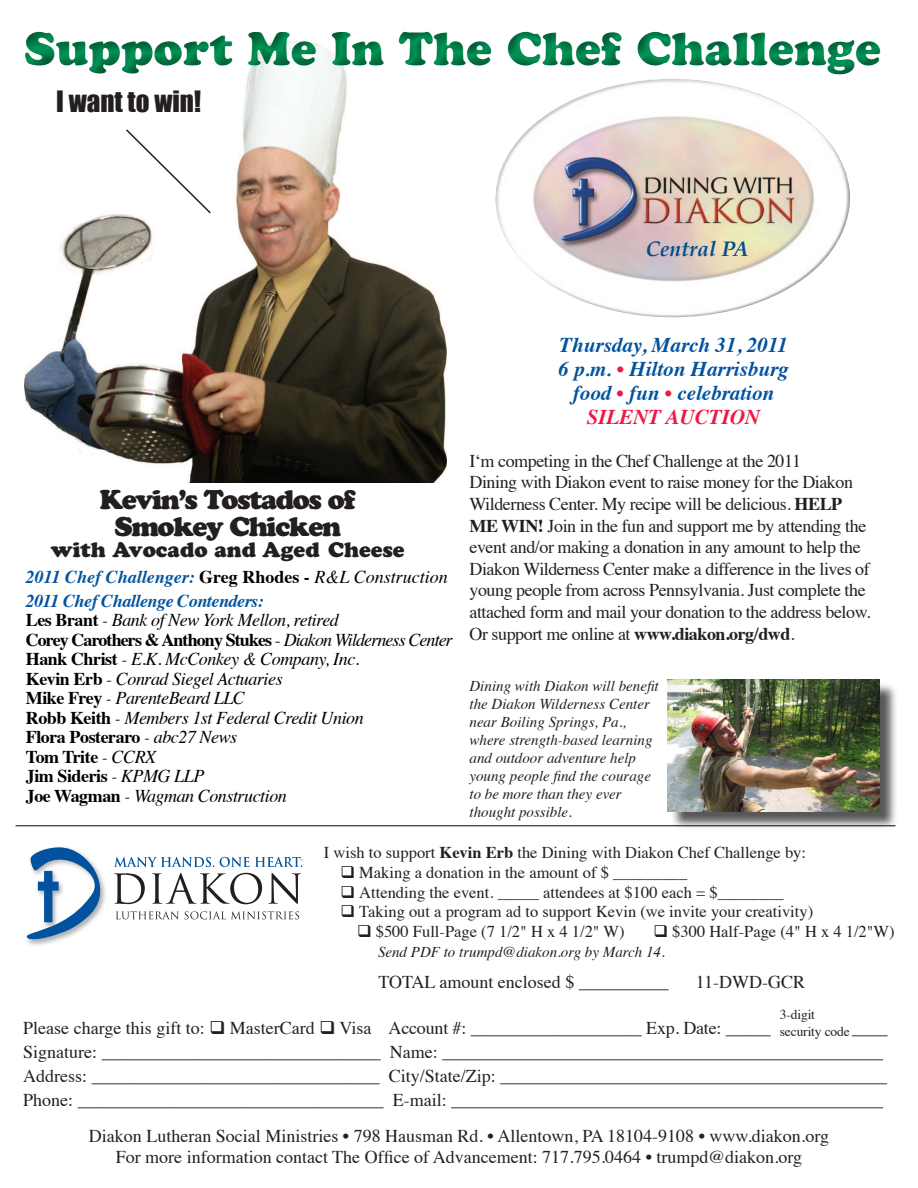
<style>
.page{position:relative;width:918px;height:1188px;background:#fff}
.page>*{position:absolute;margin:0;border:0;box-sizing:border-box;transform-origin:0 0}
.t1{font:46.5px "Cooper Black Std";color:#009556}
.t2{font:27px "Cooper Black Std";letter-spacing:-.05em;color:#231f20}
.t3{font:27px "Impact";color:#231f20}
.t4{font:italic 700 21px "Times";color:#01539e}
.t5{font:21px "Cooper Black Std";color:#231f20}
.t6{font:italic 700 21px "Times";color:#ed1748}
.t7{font:italic 700 21px "Palatino";color:#004c8c}
.t8{font:18px "Times";color:#231f20}
.t9{font:18px/21.6px "Times";letter-spacing:-.025em;color:#231f20}
.t10{font:italic 18px "Times";letter-spacing:-.025em;color:#000}
.t11{font:700 18px "Times";letter-spacing:-.025em;color:#000}
.t12{font:700 18px "Times";letter-spacing:-.05em;color:#000}
.t13{font:italic 700 18px "Times";color:#01539e}
.t14{font:italic 700 18px "Times";letter-spacing:-.025em;color:#01539e}
.t15{font:16.5px "Times";color:#231f20}
.t16{font:italic 15px/18px "Times";color:#231f20}
.t17{font:13.5px "Times";letter-spacing:-.01em;color:#231f20}
.s1{font-style:normal;color:#000}
.s2{font-weight:400;color:#000}
.s3{font-weight:700;font-style:normal}
.s4{font-weight:400}
.s5{font-weight:400;font-style:italic}
.s6{color:#ed1748}
.s7{font-weight:700}
</style>
<div class="page">
<img style="left:24px;top:91px;width:423px;height:392px">
<div style="left:16px;top:21px;width:877px;height:70px;background:#231f20;opacity:.6"></div>
<svg style="left:114px;top:873px;width:31px;height:31px"></svg>
<svg style="left:152px;top:873px;width:110px;height:31px"></svg>
<svg style="left:268px;top:873px;width:33px;height:31px"></svg>
<svg style="left:116px;top:911px;width:63px;height:8px"></svg>
<svg style="left:185px;top:911px;width:114px;height:8px"></svg>
<svg style="left:114px;top:857px;width:100px;height:10px"></svg>
<img style="left:28px;top:881px;width:77px;height:65px">
<svg style="left:26px;top:847px;width:77px;height:95px"></svg>
<svg style="left:220px;top:857px;width:82px;height:10px"></svg>
<hr style="left:16px;top:825px;width:880px;height:1px;background:#231f20">
<img style="left:495px;top:79px;width:358px;height:238px">
<div style="left:670px;top:682px;width:228px;height:148px;background:#231f20;opacity:.75"></div>
<img style="left:668px;top:680px;width:211px;height:132px">
<svg style="left:124px;top:128px;width:88px;height:87px"></svg>
<h1 class="t1" style="left:24px;top:21px;width:858px">Support Me In The Chef Challenge</h1>
<p class="t3" style="left:56px;top:81px;width:146px">I want to win!</p>
<p class="t7" style="left:646px;top:233px;width:104px">Central PA</p>
<p class="t2" style="left:100px;top:483px;width:257px">Kevin’s Tostados of</p>
<p class="t2" style="left:114px;top:510px;width:228px">Smokey Chicken</p>
<p class="t5" style="left:51px;top:537px;width:355px">with Avocado and Aged Cheese</p>
<p class="t13" style="left:26px;top:560px;width:423px">2011 Chef Challenger: <span class="s1">Greg Rhodes -</span> <span class="s2">R&amp;L Construction</span></p>
<p class="t14" style="left:26px;top:584px;width:240px">2011 Chef Challenge Contenders:</p>
<p class="t10" style="left:26px;top:605px;width:315px"><span class="s3">Les Brant</span> - Bank of New York Mellon, retired</p>
<p class="t12" style="left:26px;top:622px;width:429px">Corey Carothers &amp; Anthony Stukes <span class="s4">-</span> <span class="s5">Diakon Wilderness Center</span></p>
<p class="t10" style="left:26px;top:644px;width:335px"><span class="s3">Hank Christ</span> - E.K. McConkey &amp; Company, Inc.</p>
<p class="t10" style="left:26px;top:663px;width:258px"><span class="s3">Kevin Erb</span> - Conrad Siegel Actuaries</p>
<p class="t10" style="left:26px;top:683px;width:221px"><span class="s3">Mike Frey</span> - ParenteBeard LLC</p>
<p class="t10" style="left:26px;top:702px;width:340px"><span class="s3">Robb Keith</span> - Members 1st Federal Credit Union</p>
<p class="t11" style="left:26px;top:720px;width:213px">Flora Posteraro <span class="s5">- abc27 News</span></p>
<p class="t11" style="left:26px;top:739px;width:132px">Tom Trite <span class="s5">- CCRX</span></p>
<p class="t11" style="left:26px;top:759px;width:180px">Jim Sideris <span class="s5">- KPMG LLP</span></p>
<p class="t10" style="left:26px;top:780px;width:263px"><span class="s3">Joe Wagman</span> - Wagman Construction</p>
<p class="t4" style="left:559px;top:325px;width:230px">Thursday, March 31, 2011</p>
<p class="t4" style="left:558px;top:349px;width:232px">6 p.m. <span class="s6">•</span> Hilton Harrisburg</p>
<p class="t4" style="left:573px;top:373px;width:203px">food <span class="s6">•</span> fun <span class="s6">•</span> celebration</p>
<p class="t6" style="left:587px;top:397px;width:175px">SILENT AUCTION</p>
<p class="t9" style="left:470px;top:449px;width:333px">I‘m competing in the Chef Challenge at the 2011</p>
<p class="t9" style="left:470px;top:470px;width:403px">Dining with Diakon event to raise money for the Diakon Wilderness Center. My recipe will be delicious. <span class="s7">HELP ME WIN!</span> Join in the fun and support me by attending the event and/or making a donation in any amount to help the Diakon Wilderness Center make a difference in the lives of young people from across Pennsylvania. Just complete the attached form and mail your donation to the address below.<br>Or support me online at <span class="s7">www.diakon.org/dwd</span>.</p>
<p class="t16" style="left:470px;top:676px;width:191px">Dining with Diakon will benefit the Diakon Wilderness Center near Boiling Springs, Pa., where strength-based learning and outdoor adventure help young people find the courage to be more than they ever thought possible.</p>
<p class="t15" style="left:324px;top:837px;width:484px">I wish to support <span class="s7">Kevin Erb</span> the Dining with Diakon Chef Challenge by:</p>
<p class="t15" style="left:340px;top:857px;width:348px">❑ Making a donation in the amount of $ _________</p>
<p class="t15" style="left:340px;top:877px;width:445px">❑ Attending the event. _____ attendees at $100 each = $________</p>
<p class="t15" style="left:340px;top:896px;width:474px">❑ Taking out a program ad to support Kevin (we invite your creativity)</p>
<p class="t15" style="left:357px;top:916px;width:269px">❑ $500 Full-Page (7 1/2" H x 4 1/2" W)</p>
<p class="t15" style="left:653px;top:916px;width:243px">❑ $300 Half-Page (4" H x 4 1/2"W)</p>
<p class="t16" style="left:378px;top:942px;width:288px">Send PDF to trumpd@diakon.org by March 14.</p>
<p class="t8" style="left:378px;top:965px;width:292px">TOTAL amount enclosed $ __________</p>
<p class="t9" style="left:696px;top:970px;width:111px">11-DWD-GCR</p>
<p class="t8" style="left:23px;top:1011px;width:749px">Please charge this gift to: ❑ MasterCard ❑ Visa Account #: ___________________ Exp. Date: _____</p>
<p class="t9" style="left:852px;top:1015px;width:37px">____</p>
<p class="t8" style="left:23px;top:1035px;width:861px">Signature: _______________________________ Name: _________________________________________________</p>
<p class="t8" style="left:23px;top:1059px;width:866px">Address: ________________________________ City/State/Zip: ___________________________________________</p>
<p class="t8" style="left:23px;top:1083px;width:862px">Phone: __________________________________ E-mail: ________________________________________________</p>
<p class="t8" style="left:89px;top:1119px;width:742px">Diakon Lutheran Social Ministries • 798 Hausman Rd. • Allentown, PA 18104-9108 • www.diakon.org</p>
<p class="t8" style="left:116px;top:1140px;width:688px">For more information contact The Office of Advancement: 717.795.0464 • trumpd@diakon.org</p>
<p class="t17" style="left:780px;top:1002px;width:37px">3-digit</p>
<p class="t17" style="left:780px;top:1018px;width:71px">security code</p>
</div>
